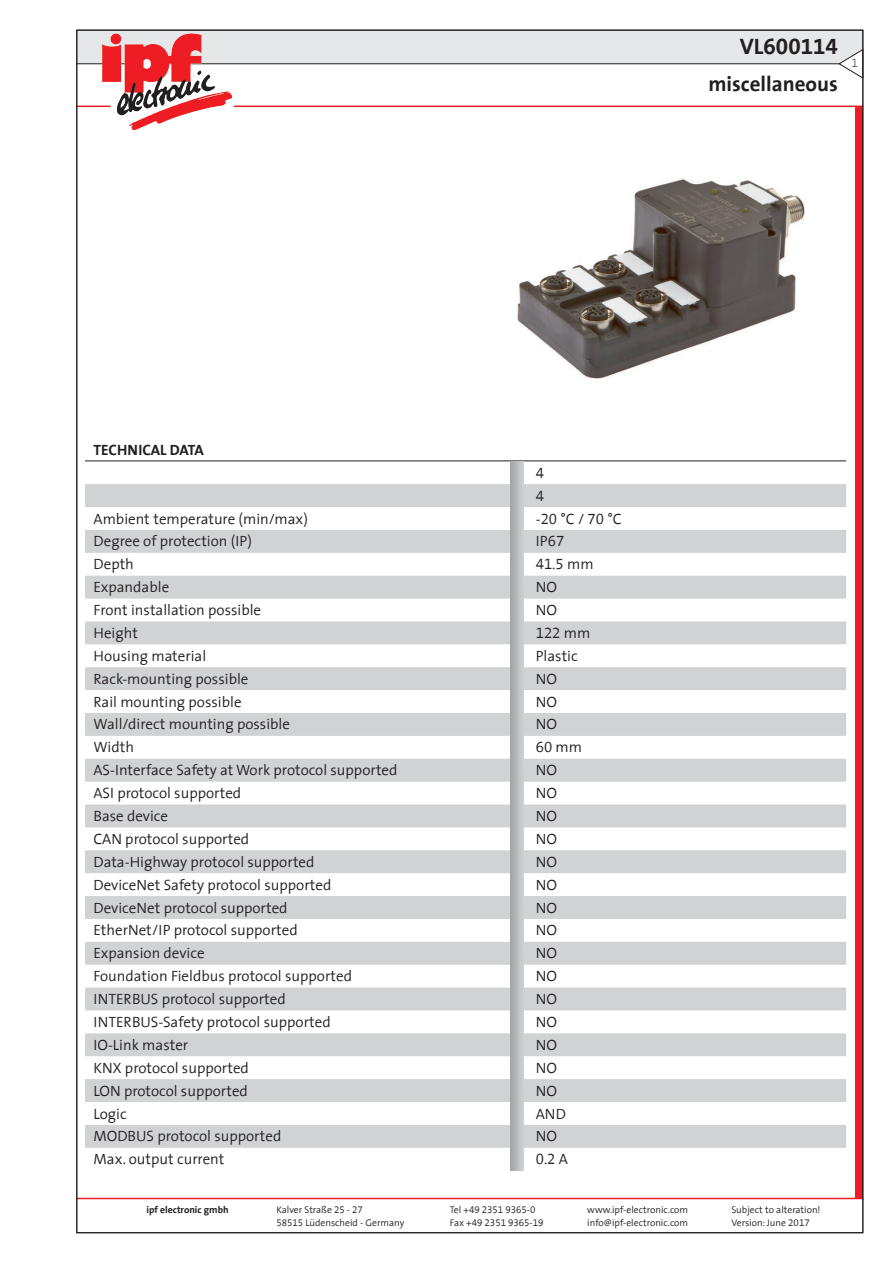
<style>
.page{position:relative;width:893px;height:1263px;background:#fff}
.page>*{position:absolute;margin:0;border:0;box-sizing:border-box;transform-origin:0 0}
.t1{font:300 22.5px "BHM The Sans Tab";color:#231f20}
.t2{font:300 21px "BHM The Sans Tab";color:#231f20}
.t3{font:300 15px/23px "BHM The Sans Tab";color:#231f20}
.t4{font:300 15px "BHM The Sans Tab";color:#231f20}
.t5{font:300 12px "BHM The Sans Tab";color:#636366}
.t6{font:300 9.75px "BHM The Sans Tab";color:#231f20}
.t7{font:300 9.75px "BHM The Sans Tab";color:#231f20}
</style>
<div class="page">
<div style="left:77px;top:30px;width:786px;height:34px;background:#e6e7e9"></div>
<hr style="left:234px;top:106px;width:629px;height:1px;background:#ee1d23">
<hr style="left:77px;top:63px;width:786px;height:1px;background:#231f20">
<svg style="left:838px;top:48px;width:26px;height:31px"></svg>
<div style="left:855px;top:107px;width:8px;height:1092px;background:#ee1d23"></div>
<hr style="left:77px;top:106px;width:34px;height:1px;background:#ee1d23">
<hr style="left:77px;top:1198px;width:786px;height:1px;background:#ee1d23">
<img style="left:102px;top:33px;width:130px;height:96px">
<svg style="left:85px;top:484px;width:761px;height:664px;fill:#d6d7d9"></svg>
<hr style="left:85px;top:460px;width:425px;height:1px;background:#231f20">
<svg style="left:510px;top:460px;width:13px;height:1px"></svg>
<hr style="left:523px;top:460px;width:323px;height:1px;background:#231f20">
<img style="left:510px;top:461px;width:13px;height:710px">
<img style="left:517px;top:179px;width:288px;height:200px">
<h1 class="t1" style="left:740px;top:28px;width:100px">VL600114</h1>
<h2 class="t2" style="left:708px;top:66px;width:131px">miscellaneous</h2>
<p class="t5" style="left:851px;top:53px;width:8px">1</p>
<p class="t4" style="left:94px;top:437px;width:112px">TECHNICAL DATA</p>
<p class="t3" style="left:536px;top:461px;width:10px">4<br>4</p>
<p class="t3" style="left:94px;top:506px;width:216px">Ambient temperature (min/max)</p>
<p class="t3" style="left:536px;top:506px;width:87px">-20 °C / 70 °C</p>
<p class="t3" style="left:94px;top:529px;width:160px">Degree of protection (IP)</p>
<p class="t3" style="left:536px;top:529px;width:30px">IP67</p>
<p class="t3" style="left:94px;top:552px;width:42px">Depth</p>
<p class="t3" style="left:536px;top:552px;width:59px">41.5 mm</p>
<p class="t3" style="left:94px;top:575px;width:77px">Expandable</p>
<p class="t3" style="left:536px;top:575px;width:23px">NO</p>
<p class="t3" style="left:94px;top:598px;width:169px">Front installation possible</p>
<p class="t3" style="left:536px;top:598px;width:23px">NO</p>
<p class="t3" style="left:94px;top:621px;width:46px">Height</p>
<p class="t3" style="left:536px;top:621px;width:56px">122 mm</p>
<p class="t3" style="left:94px;top:644px;width:114px">Housing material</p>
<p class="t3" style="left:536px;top:644px;width:43px">Plastic</p>
<p class="t3" style="left:94px;top:667px;width:156px">Rack-mounting possible</p>
<p class="t3" style="left:536px;top:667px;width:23px">NO</p>
<p class="t3" style="left:94px;top:689px;width:150px">Rail mounting possible</p>
<p class="t3" style="left:536px;top:689px;width:23px">NO</p>
<p class="t3" style="left:94px;top:712px;width:198px">Wall/direct mounting possible</p>
<p class="t3" style="left:536px;top:712px;width:23px">NO</p>
<p class="t3" style="left:94px;top:735px;width:42px">Width</p>
<p class="t3" style="left:536px;top:735px;width:48px">60 mm</p>
<p class="t3" style="left:94px;top:758px;width:305px">AS-Interface Safety at Work protocol supported</p>
<p class="t3" style="left:536px;top:758px;width:23px">NO</p>
<p class="t3" style="left:94px;top:781px;width:149px">ASI protocol supported</p>
<p class="t3" style="left:536px;top:781px;width:23px">NO</p>
<p class="t3" style="left:94px;top:804px;width:76px">Base device</p>
<p class="t3" style="left:536px;top:804px;width:23px">NO</p>
<p class="t3" style="left:94px;top:827px;width:157px">CAN protocol supported</p>
<p class="t3" style="left:536px;top:827px;width:23px">NO</p>
<p class="t3" style="left:94px;top:850px;width:222px">Data-Highway protocol supported</p>
<p class="t3" style="left:536px;top:850px;width:23px">NO</p>
<p class="t3" style="left:94px;top:873px;width:239px">DeviceNet Safety protocol supported</p>
<p class="t3" style="left:536px;top:873px;width:23px">NO</p>
<p class="t3" style="left:94px;top:895px;width:196px">DeviceNet protocol supported</p>
<p class="t3" style="left:536px;top:895px;width:23px">NO</p>
<p class="t3" style="left:94px;top:918px;width:206px">EtherNet/IP protocol supported</p>
<p class="t3" style="left:536px;top:918px;width:23px">NO</p>
<p class="t3" style="left:94px;top:941px;width:113px">Expansion device</p>
<p class="t3" style="left:536px;top:941px;width:23px">NO</p>
<p class="t3" style="left:94px;top:964px;width:260px">Foundation Fieldbus protocol supported</p>
<p class="t3" style="left:536px;top:964px;width:23px">NO</p>
<p class="t3" style="left:94px;top:987px;width:194px">INTERBUS protocol supported</p>
<p class="t3" style="left:536px;top:987px;width:23px">NO</p>
<p class="t3" style="left:94px;top:1010px;width:239px">INTERBUS-Safety protocol supported</p>
<p class="t3" style="left:536px;top:1010px;width:23px">NO</p>
<p class="t3" style="left:94px;top:1033px;width:96px">IO-Link master</p>
<p class="t3" style="left:536px;top:1033px;width:23px">NO</p>
<p class="t3" style="left:94px;top:1056px;width:157px">KNX protocol supported</p>
<p class="t3" style="left:536px;top:1056px;width:23px">NO</p>
<p class="t3" style="left:94px;top:1078px;width:156px">LON protocol supported</p>
<p class="t3" style="left:536px;top:1078px;width:23px">NO</p>
<p class="t3" style="left:94px;top:1101px;width:35px">Logic</p>
<p class="t3" style="left:536px;top:1101px;width:32px">AND</p>
<p class="t3" style="left:94px;top:1124px;width:189px">MODBUS protocol supported</p>
<p class="t3" style="left:536px;top:1124px;width:23px">NO</p>
<p class="t3" style="left:94px;top:1147px;width:132px">Max. output current</p>
<p class="t3" style="left:536px;top:1147px;width:34px">0.2 A</p>
<p class="t7" style="left:147px;top:1202px;width:84px">ipf electronic gmbh</p>
<p class="t6" style="left:276px;top:1202px;width:88px">Kalver Straße 25 - 27</p>
<p class="t6" style="left:450px;top:1202px;width:87px">Tel +49 2351 9365-0</p>
<p class="t6" style="left:587px;top:1202px;width:102px">www.ipf-electronic.com</p>
<p class="t6" style="left:731px;top:1202px;width:91px">Subject to alteration!</p>
<p class="t6" style="left:276px;top:1214px;width:129px">58515 Lüdenscheid - Germany</p>
<p class="t6" style="left:450px;top:1214px;width:95px">Fax +49 2351 9365-19</p>
<p class="t6" style="left:587px;top:1214px;width:102px">info@ipf-electronic.com</p>
<p class="t6" style="left:731px;top:1214px;width:80px">Version: June 2017</p>
</div>
